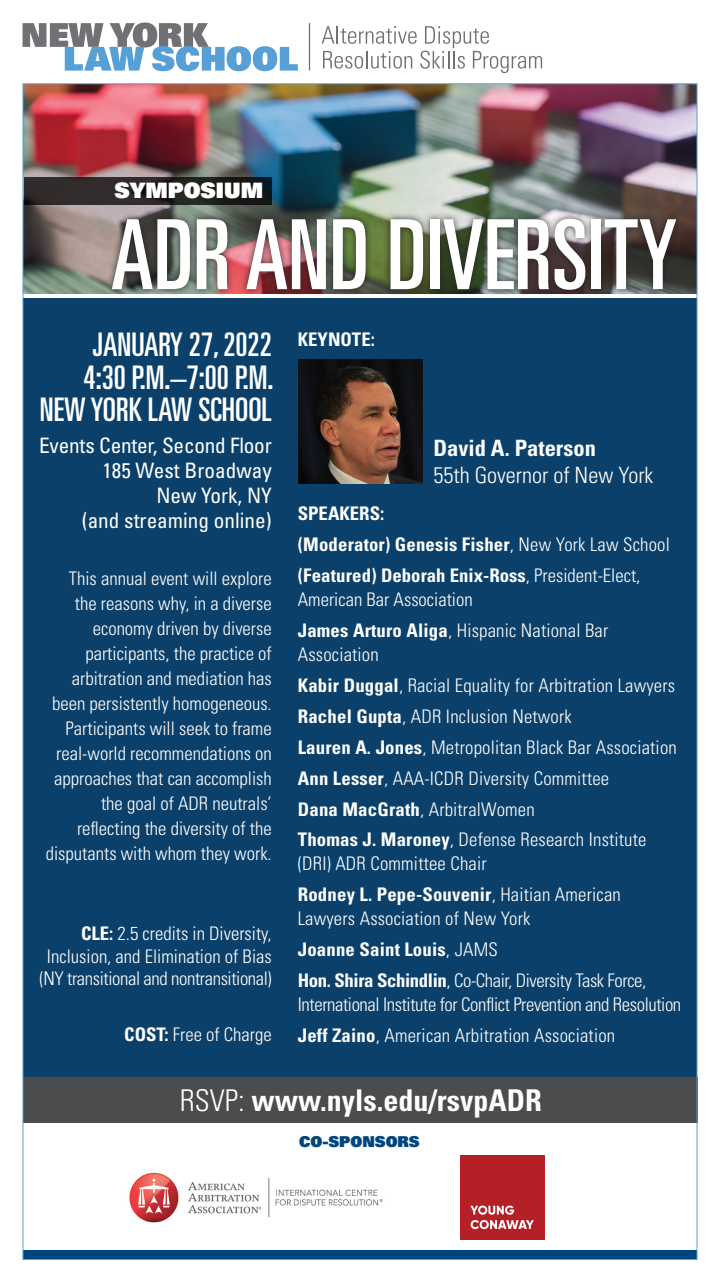
<style>
.page{position:relative;width:720px;height:1280px;background:#fff}
.page>*{position:absolute;margin:0;border:0;box-sizing:border-box;transform-origin:0 0}
.t1{font:ultra-condensed 96.88px "Univers LT Std";color:#fff}
.t2{font:ultra-condensed 32.5px/32.4px "Univers LT Std";color:#fff;text-align:right}
.t3{font:700 condensed 30px "Univers LT Std";color:#fff}
.t4{font:300 condensed 22.5px "Univers LT Std";color:#fff}
.t5{font:700 condensed 22.5px "Univers LT Std";color:#fff}
.t6{font:condensed 21.25px/25px "Univers LT Std";color:#fff;text-align:right}
.t7{font:21.25px "Univers LT Std X Black";color:#fff}
.t8{font:300 condensed 18.75px/25px "Univers LT Std";color:#fff}
.t9{font:700 condensed 18.75px/31px "Univers LT Std";letter-spacing:.01em;color:#fff}
.t10{font:300 condensed 18.75px/31px "Univers LT Std";letter-spacing:-.02em;color:#fff}
.t11{font:15px "Univers LT Std X Black";color:#00467e}
.s1{font-weight:700}
.s2{font-weight:300}
</style>
<div class="page">
<div style="left:24px;top:1250px;width:673px;height:9px;background:#00467e"></div>
<svg style="left:23px;top:23px;width:275px;height:48px"></svg>
<svg style="left:322px;top:26px;width:220px;height:47px"></svg>
<hr style="left:309px;top:23px;width:1px;height:47px;background:#717074">
<img style="left:24px;top:85px;width:671px;height:208px">
<div style="left:24px;top:298px;width:673px;height:793px;background:#0b406a"></div>
<div style="left:105px;top:212px;width:578px;height:85px;background:#231f20;opacity:.9"></div>
<img style="left:129px;top:1172px;width:254px;height:51px">
<svg style="left:24px;top:177px;width:248px;height:28px;background:#242222"></svg>
<div style="left:24px;top:1077px;width:674px;height:46px;background:#4b4c4d"></div>
<svg style="left:460px;top:1155px;width:85px;height:85px;background:#b92f34"></svg>
<img style="left:299px;top:360px;width:124px;height:123px">
<p class="t7" style="left:114px;top:176px;width:150px">SYMPOSIUM</p>
<h1 class="t1" style="left:111px;top:200px;width:568px">ADR AND DIVERSITY</h1>
<h2 class="t2" style="left:40px;top:328px;width:235px">JANUARY 27, 2022<br>4:30 P.M.–7:00 P.M.<br>NEW YORK LAW SCHOOL</h2>
<p class="t6" style="left:39px;top:433px;width:234px">Events Center, Second Floor<br>185 West Broadway<br>New York, NY<br>(and streaming online)</p>
<p class="t8" style="left:46px;top:566px;width:227px;text-align:right">This annual event will explore the reasons why, in a diverse economy driven by diverse participants, the practice of arbitration and mediation has been persistently homogeneous.<br>Participants will seek to frame real-world recommendations on approaches that can accomplish the goal of ADR neutrals’ reflecting the diversity of the disputants with whom they work.</p>
<p class="t8" style="left:40px;top:923px;width:234px;line-height:22.5px;text-align:right"><span class="s1">CLE:</span> 2.5 credits in Diversity,<br>Inclusion, and Elimination of Bias (NY transitional and nontransitional)</p>
<p class="t8" style="left:124px;top:1022px;width:149px"><span class="s1">COST:</span> Free of Charge</p>
<p class="t9" style="left:298px;top:324px;width:79px">KEYNOTE:</p>
<p class="t5" style="left:433px;top:434px;width:164px">David A. Paterson</p>
<p class="t4" style="left:433px;top:462px;width:221px">55th Governor of New York</p>
<p class="t9" style="left:298px;top:498px;width:374px">SPEAKERS:<br>(Moderator) Genesis Fisher<span class="s2">, New York Law School </span>(Featured) Deborah Enix-Ross<span class="s2">, President-Elect,</span></p>
<p class="t8" style="left:298px;top:584px;width:312px;line-height:31px">American Bar Association<br><span class="s1">James Arturo Aliga</span>, Hispanic National Bar</p>
<p class="t8" style="left:298px;top:639px;width:381px;line-height:31px">Association<br><span class="s1">Kabir Duggal</span>, Racial Equality for Arbitration Lawyers <span class="s1">Rachel Gupta</span>, ADR Inclusion Network<br><span class="s1">Lauren A. Jones</span>, Metropolitan Black Bar Association <span class="s1">Ann Lesser</span>, AAA-ICDR Diversity Committee<br><span class="s1">Dana MacGrath</span>, ArbitralWomen<br><span class="s1">Thomas J. Maroney</span>, Defense Research Institute</p>
<p class="t8" style="left:298px;top:848px;width:325px;line-height:31px">(DRI) ADR Committee Chair<br><span class="s1">Rodney L. Pepe-Souvenir</span>, Haitian American</p>
<p class="t8" style="left:298px;top:903px;width:350px;line-height:31px">Lawyers Association of New York<br><span class="s1">Joanne Saint Louis</span>, JAMS<br><span class="s1">Hon. Shira Schindlin</span>, Co-Chair, Diversity Task Force,</p>
<p class="t10" style="left:298px;top:989px;width:385px">International Institute for Conflict Prevention and Resolution<br><span class="s1">Jeff Zaino</span>, American Arbitration Association</p>
<h3 class="t3" style="left:180px;top:1082px;width:364px"><span class="s2">RSVP:</span> www.nyls.edu/rsvpADR</h3>
<p class="t11" style="left:299px;top:1132px;width:122px">CO-SPONSORS</p>
</div>
